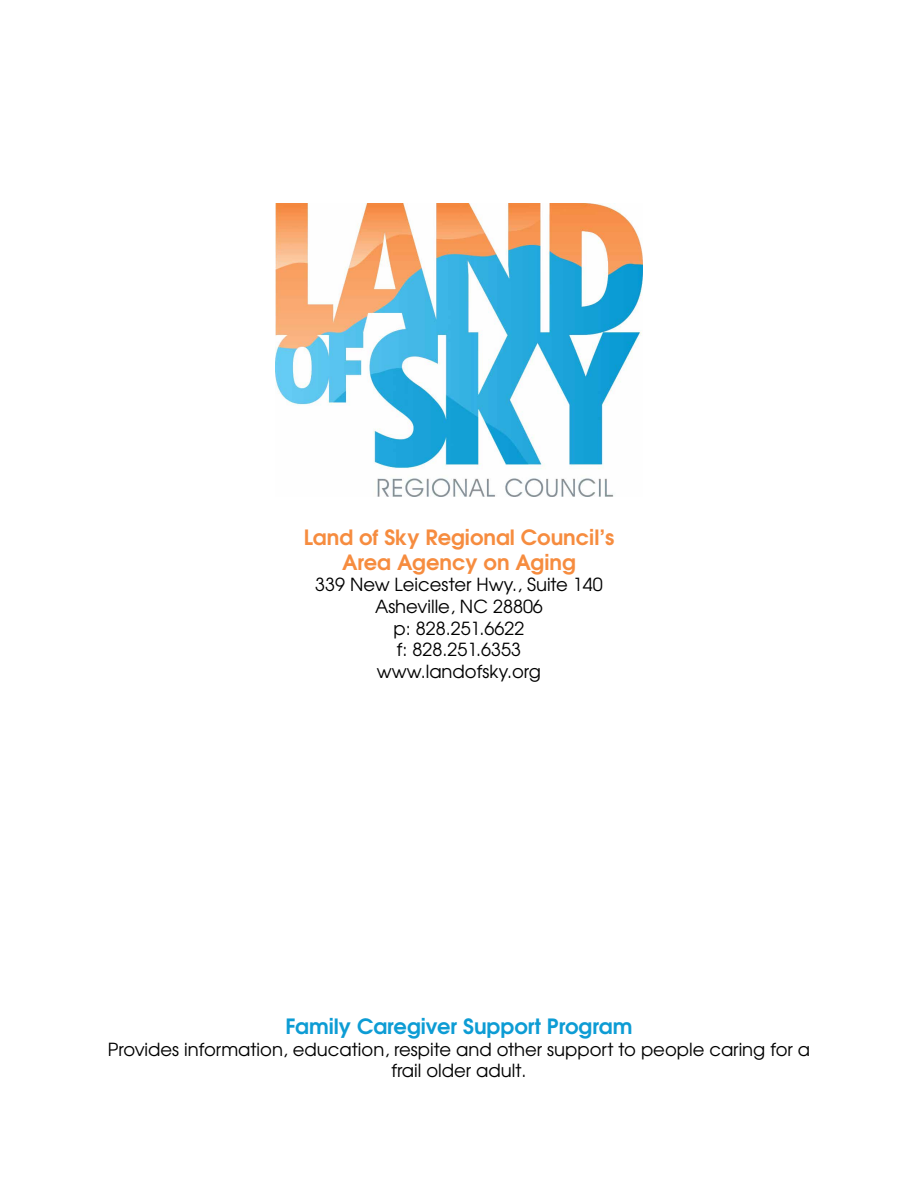
<style>
.page{position:relative;width:918px;height:1188px;background:#fff}
.page>*{position:absolute;margin:0;border:0;box-sizing:border-box;transform-origin:0 0}
.t1{font:700 21px/25.2px "Te X Gyre Adventor";color:#f68c3f;text-align:center}
.t2{font:700 21px "Te X Gyre Adventor";color:#0d9cd4}
.t3{font:18px/21.6px "Te X Gyre Adventor";color:#000;text-align:center}
</style>
<div class="page">
<img style="left:275px;top:203px;width:368px;height:293px">
<p class="t1" style="left:304px;top:522px;width:312px">Land of Sky Regional Council’s<br>Area Agency on Aging</p>
<p class="t3" style="left:315px;top:573px;width:289px">339 New Leicester Hwy., Suite 140<br>Asheville, NC 28806<br>p: 828.251.6622<br>f: 828.251.6353 www.landofsky.org</p>
<p class="t2" style="left:285px;top:1008px;width:349px">Family Caregiver Support Program</p>
<p class="t3" style="left:108px;top:1037px;width:704px">Provides information, education, respite and other support to people caring for a frail older adult.</p>
</div>
